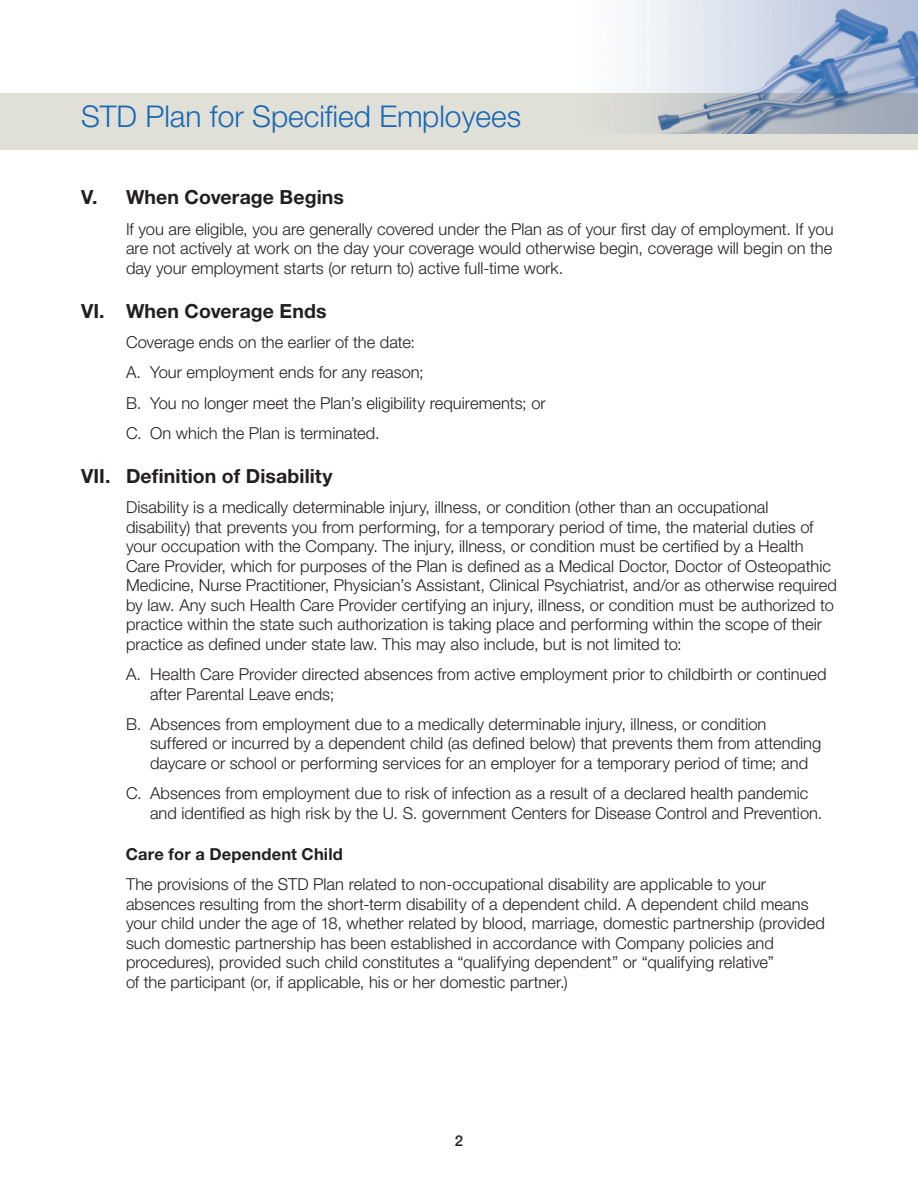
<style>
.page{position:relative;width:918px;height:1188px;background:#fff}
.page>*{position:absolute;margin:0;border:0;box-sizing:border-box;transform-origin:0 0}
.t1{font:300 30px "Helvetica Neue";color:#1768b4}
.HD_1{font:700 19.5px "Helvetica Neue";letter-spacing:.005em;color:#231f20}
.HD_1_Body{font:300 16.5px/19.5px "Helvetica Neue";color:#231f20}
.HD_1_Indent_1{font:300 16.5px/19.5px "Helvetica Neue";color:#231f20}
.HD_2{font:700 16.5px "Helvetica Neue";letter-spacing:.01em;color:#231f20}
.t2{font:500 15px "Helvetica Neue";color:#231f20}
</style>
<div class="page">
<div style="left:0;top:93px;width:918px;height:57px;background:#e1e0d8"></div>
<img style="left:632px;top:0;width:286px;height:133px">
<h1 class="t1" style="left:81px;top:98px;width:442px">STD Plan for Specified Employees</h1>
<p class="HD_1" style="left:81px;top:185px;width:265px">V. When Coverage Begins</p>
<p class="HD_1_Body" style="left:126px;top:219px;width:709px;text-align:justify">If you are eligible, you are generally covered under the Plan as of your first day of employment. If you are not actively at work on the day your coverage would otherwise begin, coverage will begin on the day your employment starts (or return to) active full-time work.</p>
<p class="HD_1" style="left:81px;top:299px;width:247px">VI. When Coverage Ends</p>
<p class="HD_1_Body" style="left:126px;top:332px;width:291px">Coverage ends on the earlier of the date:</p>
<p class="HD_1_Indent_1" style="left:126px;top:362px;width:299px">A. Your employment ends for any reason;</p>
<p class="HD_1_Indent_1" style="left:126px;top:393px;width:421px">B. You no longer meet the Plan’s eligibility requirements; or</p>
<p class="HD_1_Indent_1" style="left:126px;top:423px;width:255px">C. On which the Plan is terminated.</p>
<p class="HD_1" style="left:81px;top:464px;width:253px">VII. Definition of Disability</p>
<p class="HD_1_Body" style="left:126px;top:497px;width:713px">Disability is a medically determinable injury, illness, or condition (other than an occupational disability) that prevents you from performing, for a temporary period of time, the material duties of your occupation with the Company. The injury, illness, or condition must be certified by a Health Care Provider, which for purposes of the Plan is defined as a Medical Doctor, Doctor of Osteopathic Medicine, Nurse Practitioner, Physician’s Assistant, Clinical Psychiatrist, and/or as otherwise required by law. Any such Health Care Provider certifying an injury, illness, or condition must be authorized to practice within the state such authorization is taking place and performing within the scope of their practice as defined under state law. This may also include, but is not limited to:</p>
<p class="HD_1_Indent_1" style="left:150px;top:664px;width:678px;text-indent:-24px">A. Health Care Provider directed absences from active employment prior to childbirth or continued after Parental Leave ends;</p>
<p class="HD_1_Indent_1" style="left:150px;top:714px;width:673px;text-indent:-24px">B. Absences from employment due to a medically determinable injury, illness, or condition suffered or incurred by a dependent child (as defined below) that prevents them from attending daycare or school or performing services for an employer for a temporary period of time; and</p>
<p class="HD_1_Indent_1" style="left:150px;top:783px;width:674px;text-indent:-24px">C. Absences from employment due to risk of infection as a result of a declared health pandemic and identified as high risk by the U. S. government Centers for Disease Control and Prevention.</p>
<p class="HD_2" style="left:126px;top:844px;width:218px">Care for a Dependent Child</p>
<p class="HD_1_Body" style="left:126px;top:874px;width:700px">The provisions of the STD Plan related to non-occupational disability are applicable to your absences resulting from the short-term disability of a dependent child. A dependent child means your child under the age of 18, whether related by blood, marriage, domestic partnership (provided such domestic partnership has been established in accordance with Company policies and procedures), provided such child constitutes a “qualifying dependent” or “qualifying relative”<br>of the participant (or, if applicable, his or her domestic partner.)</p>
<p class="t2" style="left:455px;top:1131px;width:10px">2</p>
</div>
